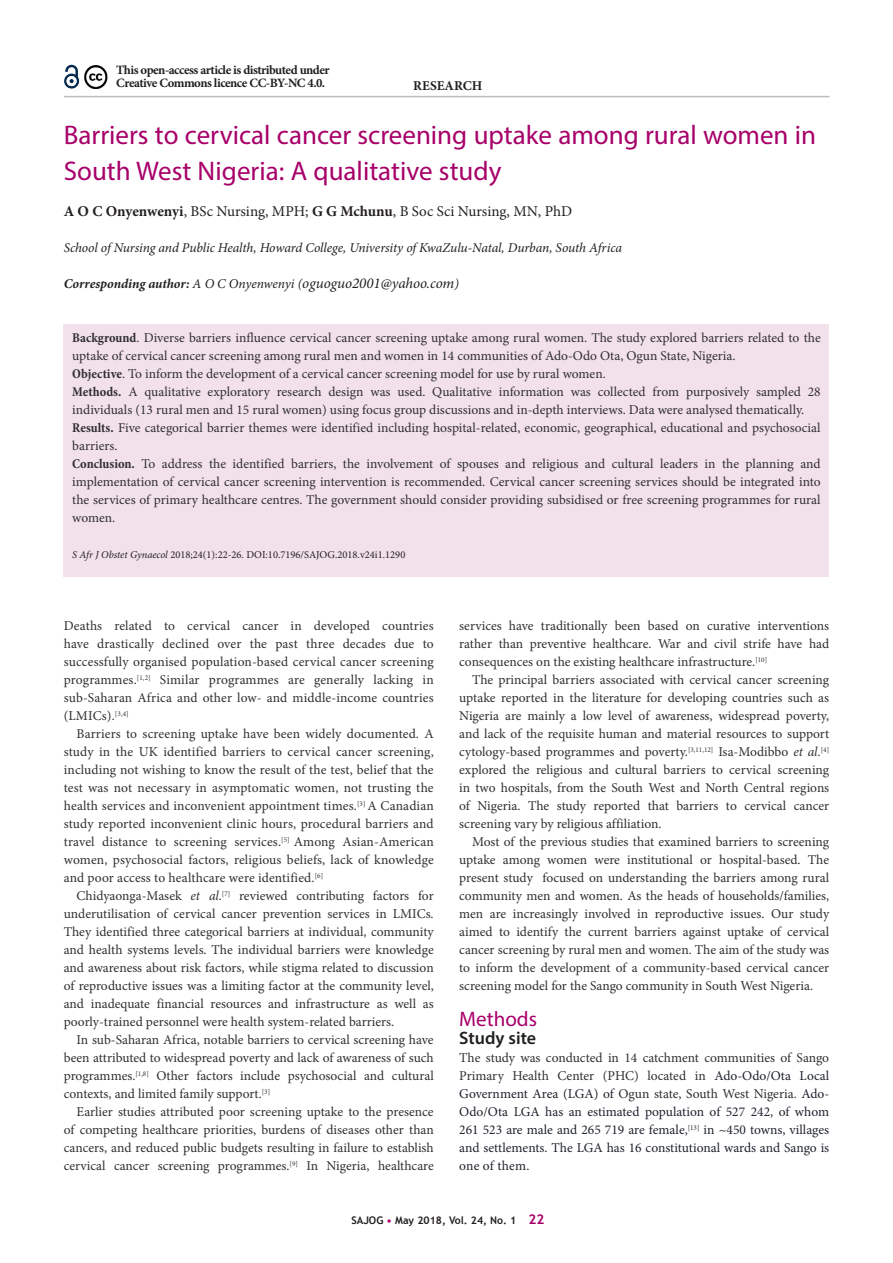
<style>
.page{position:relative;width:893px;height:1263px;background:#fff}
.page>*{position:absolute;margin:0;border:0;box-sizing:border-box;transform-origin:0 0}
.A_HEAD{font:27px/36px "Myriad Pro";color:#a70169}
.B_HEAD{font:21px "Myriad Pro";color:#a70169}
.C_HEAD{font:600 18px "Myriad Pro";color:#231f20}
.AUTHORS_NAME{font:15px "Minion Pro";color:#231f20}
.CORRESPONDING_AUTHOR{font:italic 15px "Minion Pro";color:#231f20}
.BODY_TEXT_INDENT{font:13.5px/18px "Minion Pro";color:#312f30;text-align:justify}
.BODY_TEXT{font:13.5px/18px "Minion Pro";color:#312f30}
.BODY_TEXT-2{font:13.5px/18px "Minion Pro";letter-spacing:-.005em;color:#1f232d;text-align:justify}
.AUTHOR_DETAILS{font:italic 13.5px "Minion Pro";letter-spacing:-.01em;color:#231f20}
.t1{font:700 13.5px "Minion Pro";color:#231f20}
.BODY_TEXT_1ST_PARAGR{font:700 12.75px/13.5px "Minion Pro";letter-spacing:-.04em;color:#231f20}
.CITELINE{font:10.5px "Minion Pro";color:#231f20}
.t2{font:700 10.5px "Trebuchet MS";color:#231f20}
.s1{font-weight:700}
.s2{font-weight:700;font-size:13.5px}
.s3{font-size:13.5px}
.s4{font-weight:700;font-stretch:condensed}
.s5{font-style:italic}
.s6{color:#312f30}
.s7{color:#2f2f2f}
.s8{color:#a70169}
.s9{font-size:13.5px;color:#a70169}
</style>
<div class="page">
<hr style="left:64px;top:96px;width:766px;height:1px;background:#bcbdc0">
<div style="left:64px;top:324px;width:765px;height:252px;background:#f2e1ea"></div>
<svg style="left:64px;top:64px;width:16px;height:25px"></svg>
<img style="left:84px;top:65px;width:24px;height:23px">
<p class="BODY_TEXT_1ST_PARAGR" style="left:116px;top:63px;width:215px">This open-access article is distributed under<br>Creative Commons licence CC-BY-NC 4.0.</p>
<p class="t1" style="left:413px;top:76px;width:71px">RESEARCH</p>
<h1 class="A_HEAD" style="left:64px;top:117px;width:754px">Barriers to cervical cancer screening uptake among rural women in<br>South West Nigeria: A qualitative study</h1>
<p class="AUTHORS_NAME" style="left:64px;top:201px;width:510px"><span class="s1">A O C Onyenwenyi</span>, BSc Nursing, MPH; <span class="s1">G G Mchunu</span>, B Soc Sci Nursing, MN, PhD</p>
<p class="AUTHOR_DETAILS" style="left:64px;top:238px;width:560px">School of Nursing and Public Health, Howard College, University of KwaZulu-Natal, Durban, South Africa</p>
<p class="CORRESPONDING_AUTHOR" style="left:64px;top:273px;width:397px"><span class="s2">Corresponding author:</span> <span class="s3">A O C Onyenwenyi (</span>oguoguo2001@yahoo.com<span class="s3">)</span></p>
<p class="BODY_TEXT" style="left:72px;top:329px;width:750px"><span class="s4">Background</span>. Diverse barriers influence cervical cancer screening uptake among rural women. The study explored barriers related to the uptake of cervical cancer screening among rural men and women in 14 communities of Ado-Odo Ota, Ogun State, Nigeria.</p>
<p class="BODY_TEXT" style="left:72px;top:365px;width:535px"><span class="s4">Objective</span>. To inform the development of a cervical cancer screening model for use by rural women.</p>
<p class="BODY_TEXT" style="left:72px;top:383px;width:750px"><span class="s4">Methods.</span> A qualitative exploratory research design was used. Qualitative information was collected from purposively sampled 28 individuals (13 rural men and 15 rural women) using focus group discussions and in-depth interviews. Data were analysed thematically.</p>
<p class="BODY_TEXT" style="left:72px;top:419px;width:750px"><span class="s4">Results.</span> Five categorical barrier themes were identified including hospital-related, economic, geographical, educational and psychosocial barriers.</p>
<p class="BODY_TEXT" style="left:72px;top:455px;width:750px;text-align:justify"><span class="s4">Conclusion.</span> To address the identified barriers, the involvement of spouses and religious and cultural leaders in the planning and implementation of cervical cancer screening intervention is recommended. Cervical cancer screening services should be integrated into the services of primary healthcare centres. The government should consider providing subsidised or free screening programmes for rural women.</p>
<p class="CITELINE" style="left:72px;top:548px;width:335px"><span class="s5">S Afr J Obstet Gynaecol</span> 2018;24(1):22-26. DOI:10.7196/SAJOG.2018.v24i1.1290</p>
<p class="BODY_TEXT" style="left:64px;top:617px;width:371px;text-align:justify">Deaths related to cervical cancer in developed countries have drastically declined over the past three decades due to successfully organised population-based cervical cancer screening programmes.<sup>[1,2]</sup> Similar programmes are generally lacking in sub-Saharan Africa and other low- and middle-income countries (LMICs).<sup>[3,4]</sup></p>
<p class="BODY_TEXT_INDENT" style="left:64px;top:725px;width:371px;text-indent:13px">Barriers to screening uptake have been widely documented. A study in the UK identified barriers to cervical cancer screening, including not wishing to know the result of the test, belief that the test was not necessary in asymptomatic women, not trusting the health services and inconvenient appointment times.<sup>[3]</sup> A Canadian study reported inconvenient clinic hours, procedural barriers and travel distance to screening services.<sup>[5]</sup> Among Asian-American women, psychosocial factors, religious beliefs, lack of knowledge and poor access to healthcare were identified.<sup>[6]</sup></p>
<p class="BODY_TEXT_INDENT" style="left:64px;top:887px;width:371px;text-indent:13px">Chidyaonga-Masek <span class="s5">et al</span>.<sup>[7]</sup> reviewed contributing factors for underutilisation of cervical cancer prevention services in LMICs.<br>They identified three categorical barriers at individual, community and health systems levels. The individual barriers were knowledge and awareness about risk factors, while stigma related to discussion of reproductive issues was a limiting factor at the community level, and inadequate financial resources and infrastructure as well as poorly-trained personnel were health system-related barriers.</p>
<p class="BODY_TEXT_INDENT" style="left:64px;top:1031px;width:371px;text-indent:13px">In sub-Saharan Africa, notable barriers to cervical screening have been attributed to widespread poverty and lack of awareness of such programmes.<sup>[1,8]</sup> Other factors include psychosocial and cultural contexts, and limited family support.<sup>[3]</sup></p>
<p class="BODY_TEXT_INDENT" style="left:64px;top:1103px;width:371px;text-indent:13px">Earlier studies attributed poor screening uptake to the presence of competing healthcare priorities, burdens of diseases other than cancers, and reduced public budgets resulting in failure to establish cervical cancer screening programmes.<sup>[9]</sup> In Nigeria, healthcare</p>
<p class="BODY_TEXT_INDENT" style="left:459px;top:617px;width:371px">services have traditionally been based on curative interventions rather than preventive healthcare. War and civil strife have had consequences on the existing healthcare infrastructure.<sup>[10]</sup></p>
<p class="BODY_TEXT_INDENT" style="left:459px;top:671px;width:371px;text-indent:13px">The principal barriers associated with cervical cancer screening uptake reported in the literature for developing countries such as Nigeria are mainly a low level of awareness, widespread poverty, and lack of the requisite human and material resources to support cytology-based programmes and poverty.<sup>[3,11,12]</sup> Isa-Modibbo <span class="s5">et al.</span><sup>[4] </sup>explored the religious and cultural barriers to cervical screening in two hospitals, from the South West and North Central regions of Nigeria. The study reported that barriers to cervical cancer screening vary by religious affiliation.</p>
<p class="BODY_TEXT_INDENT" style="left:459px;top:833px;width:371px;text-indent:13px">Most of the previous studies that examined barriers to screening uptake among women were institutional or hospital-based. The present study focused on understanding the barriers among rural community men and women. As the heads of households/families, men are increasingly involved in reproductive issues. Our study aimed to identify the current barriers against uptake of cervical cancer screening by rural men and women. The aim of the study was to inform the development of a community-based cervical cancer screening model for the Sango community in South West Nigeria.</p>
<h2 class="B_HEAD" style="left:459px;top:1006px;width:79px">Methods</h2>
<h3 class="C_HEAD" style="left:459px;top:1027px;width:79px">Study site</h3>
<p class="BODY_TEXT-2" style="left:459px;top:1049px;width:371px"><span class="s6">The study was conducted in 14</span> <span class="s7">catchment communities of Sango Primary Health Center (PHC) located in</span> Ado-Odo/Ota Local Government Area (LGA) of <span class="s6">Ogun state, South West Nigeria.</span> Ado-Odo/Ota LGA has an estimated population of 527 242, of whom 261 523 are male and 265 719 are female,<sup>[13]</sup> in ~450 towns, villages and settlements. The LGA has 16 constitutional wards and Sango is one of them.</p>
<p class="t2" style="left:351px;top:1214px;width:195px">SAJOG <span class="s8">•</span> May 2018, Vol. 24, No. 1 <span class="s9">22</span></p>
</div>
